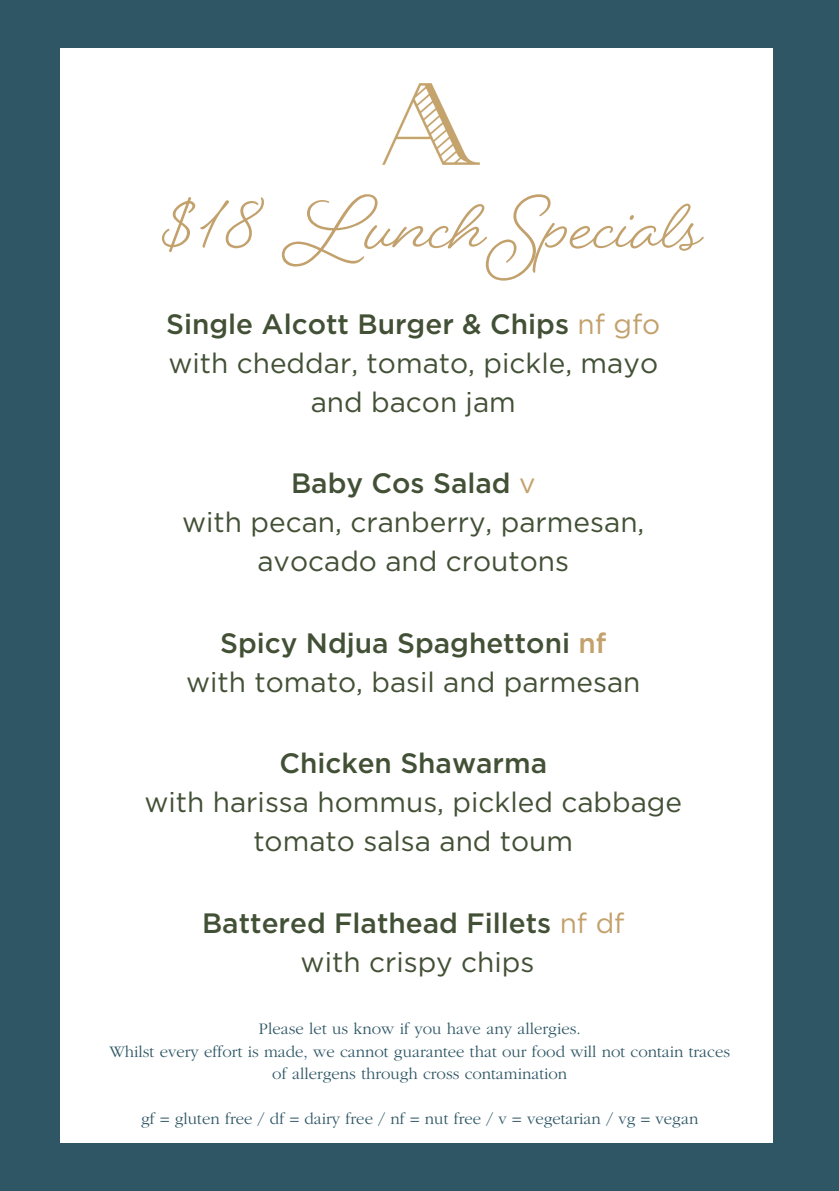
<style>
.page{position:relative;width:839px;height:1191px;background:#fff}
.page>*{position:absolute;margin:0;border:0;box-sizing:border-box;transform-origin:0 0}
.t1{font:700 80px "Beloved Script";color:#c3a16d}
.t2{font:28px/39px "Gotham";color:#425035;text-align:center}
.t3{font:500 28px/39px "Gotham";color:#425035;text-align:center}
.t4{font:300 16.8px "ITC Garamond Std";color:#2e5665}
.s1{font-weight:500}
.s2{color:#c3a16d}
.s3{font-weight:500;color:#c3a16d}
.s4{font-weight:400;color:#c3a16d}
.s5{font-weight:400}
</style>
<div class="page">
<div style="left:0;top:0;width:838px;height:1191px;background:#2e5665"></div>
<div style="left:60px;top:48px;width:712px;height:1094px;background:#fff"></div>
<img style="left:383px;top:84px;width:96px;height:81px">
<h1 class="t1" style="left:160px;top:172px;width:543px">$18 Lunch Specials</h1>
<h2 class="t2" style="left:166px;top:306px;width:495px"><span class="s1">Single Alcott Burger &amp; Chips</span> <span class="s2">nf gfo </span>with cheddar, tomato, pickle, mayo and bacon jam</h2>
<h2 class="t2" style="left:182px;top:465px;width:464px"><span class="s1">Baby Cos Salad</span> <span class="s2">v<br></span>with pecan, cranberry, parmesan, avocado and croutons</h2>
<h2 class="t2" style="left:186px;top:625px;width:456px"><span class="s1">Spicy Ndjua Spaghettoni</span> <span class="s3">nf<br></span>with tomato, basil and parmesan</h2>
<h2 class="t2" style="left:144px;top:745px;width:539px"><span class="s1">Chicken Shawarma<br></span>with harissa hommus, pickled cabbage tomato salsa and toum</h2>
<h2 class="t3" style="left:202px;top:905px;width:424px">Battered Flathead Fillets <span class="s4">nf df </span><span class="s5">with crispy chips</span></h2>
<p class="t4" style="left:259px;top:1023px;width:323px">Please let us know if you have any allergies.</p>
<p class="t4" style="left:109px;top:1045px;width:622px">Whilst every effort is made, we cannot guarantee that our food will not contain traces</p>
<p class="t4" style="left:272px;top:1067px;width:296px">of allergens through cross contamination</p>
<p class="t4" style="left:141px;top:1112px;width:559px">gf = gluten free / df = dairy free / nf = nut free / v = vegetarian / vg = vegan</p>
</div>
